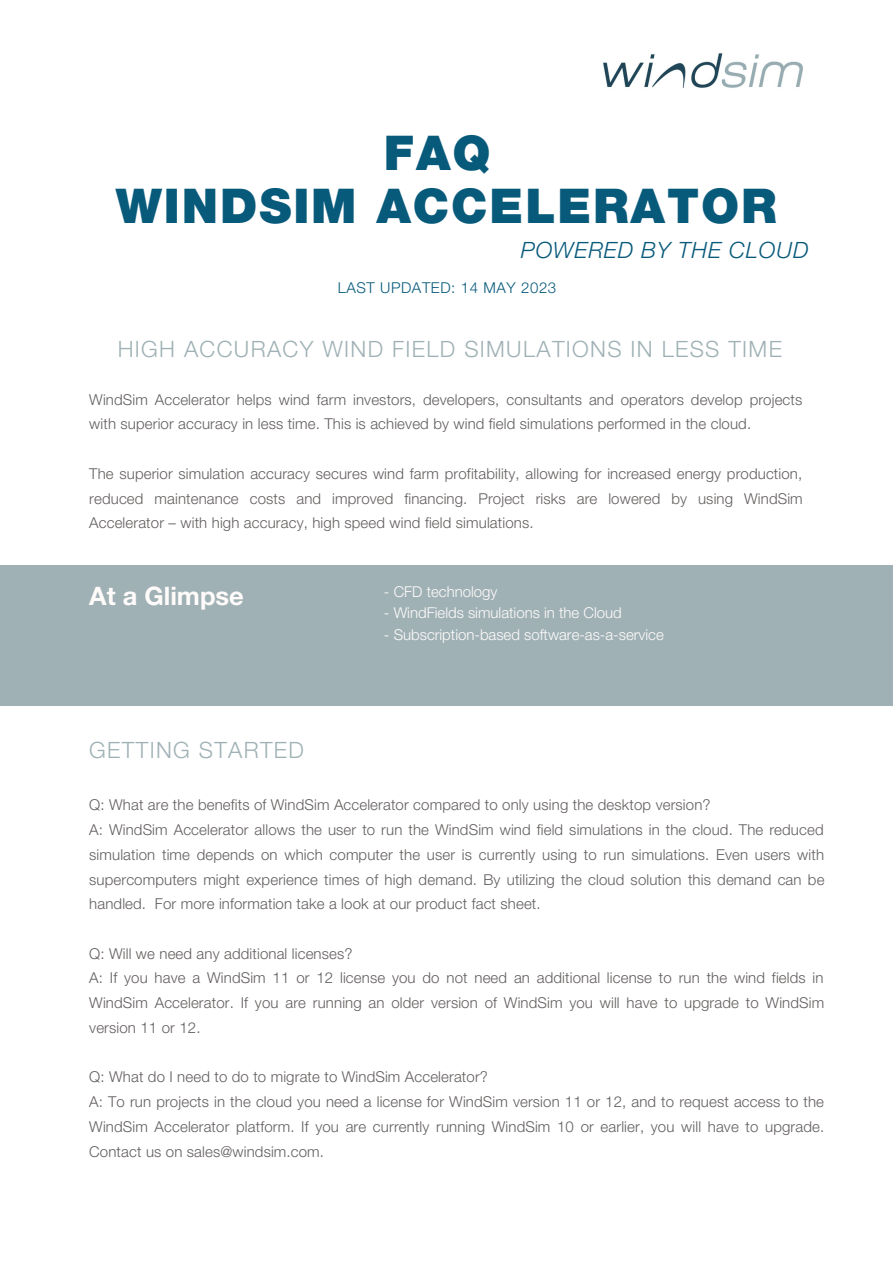
<style>
.page{position:relative;width:893px;height:1264px;background:#fff}
.page>*{position:absolute;margin:0;border:0;box-sizing:border-box;transform-origin:0 0}
.t1{font:900 48px "Helvetica Neue LT Std";letter-spacing:.04em;color:#085a7b}
.t2{font:700 25.5px "Helvetica Neue LT Std";color:#fffbfa}
.t3{font:300 22.5px "Helvetica Neue LT Std";letter-spacing:.06em;color:#9fb1b5}
.t4{font:italic 300 22.5px "Helvetica Neue LT Std";letter-spacing:.04em;color:#085a7b}
.t5{font:300 15px/24.8px "Helvetica Neue LT Std";letter-spacing:.01em;color:#625e5d;text-align:justify}
.t6{font:300 15px "Helvetica Neue LT Std";color:#fffbfa}
.t7{font:300 15px "Helvetica Neue LT Std";letter-spacing:.04em;color:#085a7b}
</style>
<div class="page">
<img style="left:603px;top:53px;width:200px;height:35px">
<div style="left:0;top:565px;width:892px;height:140px;background:#9fb1b5"></div>
<p class="t1" style="left:384px;top:136px;width:108px">FAQ</p>
<p class="t1" style="left:116px;top:189px;width:662px">WINDSIM ACCELERATOR</p>
<p class="t4" style="left:520px;top:242px;width:289px">POWERED BY THE CLOUD</p>
<p class="t7" style="left:338px;top:282px;width:220px">LAST UPDATED: 14 MAY 2023</p>
<p class="t3" style="left:118px;top:341px;width:665px">HIGH ACCURACY WIND FIELD SIMULATIONS IN LESS TIME</p>
<p class="t5" style="left:89px;top:389px;width:714px">WindSim Accelerator helps wind farm investors, developers, consultants and operators develop projects with superior accuracy in less time. This is achieved by wind field simulations performed in the cloud.</p>
<p class="t5" style="left:89px;top:463px;width:715px">The superior simulation accuracy secures wind farm profitability, allowing for increased energy production, reduced maintenance costs and improved financing. Project risks are lowered by using WindSim Accelerator – with high accuracy, high speed wind field simulations.</p>
<p class="t2" style="left:89px;top:586px;width:156px">At a Glimpse</p>
<p class="t6" style="left:384px;top:586px;width:115px">- CFD technology</p>
<p class="t6" style="left:384px;top:607px;width:239px">- WindFields simulations in the Cloud</p>
<p class="t6" style="left:384px;top:629px;width:281px">- Subscription-based software-as-a-service</p>
<p class="t3" style="left:89px;top:742px;width:216px">GETTING STARTED</p>
<p class="t5" style="left:89px;top:794px;width:622px">Q: What are the benefits of WindSim Accelerator compared to only using the desktop version?</p>
<p class="t5" style="left:89px;top:819px;width:736px">A: WindSim Accelerator allows the user to run the WindSim wind field simulations in the cloud. The reduced simulation time depends on which computer the user is currently using to run simulations. Even users with supercomputers might experience times of high demand. By utilizing the cloud solution this demand can be handled. For more information take a look at our product fact sheet.</p>
<p class="t5" style="left:89px;top:943px;width:265px">Q: Will we need any additional licenses?</p>
<p class="t5" style="left:89px;top:967px;width:736px">A: If you have a WindSim 11 or 12 license you do not need an additional license to run the wind fields in WindSim Accelerator. If you are running an older version of WindSim you will have to upgrade to WindSim version 11 or 12.</p>
<p class="t5" style="left:89px;top:1066px;width:400px">Q: What do I need to do to migrate to WindSim Accelerator?</p>
<p class="t5" style="left:89px;top:1091px;width:736px">A: To run projects in the cloud you need a license for WindSim version 11 or 12, and to request access to the WindSim Accelerator platform. If you are currently running WindSim 10 or earlier, you will have to upgrade.<br>Contact us on sales@windsim.com.</p>
</div>
